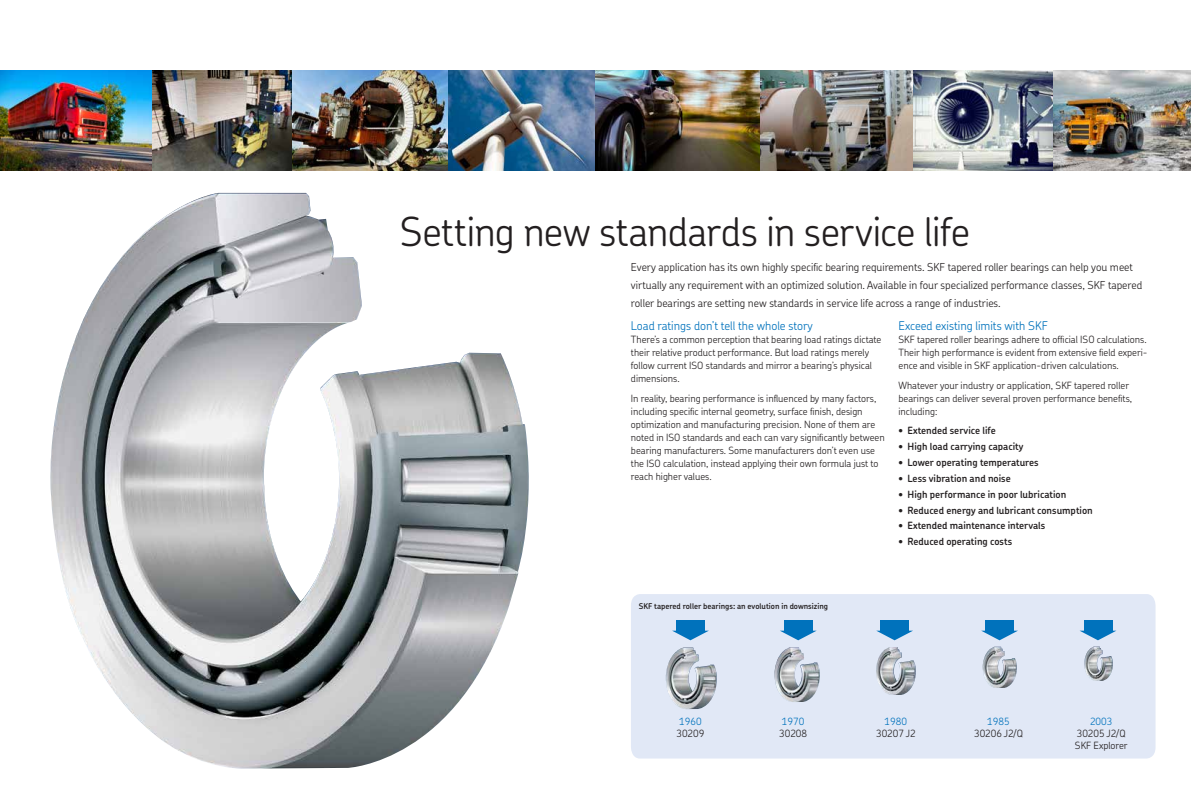
<style>
.page{position:relative;width:1191px;height:794px;background:#fff}
.page>*{position:absolute;margin:0;border:0;box-sizing:border-box;transform-origin:0 0}
.t1{font:300 40px "SKF Chevin";letter-spacing:-.015em;color:#231f20}
.t2{font:300 12px "SKF Chevin";color:#0072bc}
.t3{font:300 11px/18px "SKF Chevin";color:#231f20}
.t4{font:300 10px/13px "SKF Chevin";color:#231f20}
.t5{font:600 10px "SKF Chevin";color:#231f20}
.t6{font:300 10px "SKF Chevin";color:#0072bc}
.t7{font:600 8px "SKF Chevin";color:#231f20}
</style>
<div class="page">
<img style="left:0;top:71px;width:152px;height:99px">
<img style="left:291px;top:71px;width:157px;height:99px">
<img style="left:448px;top:71px;width:147px;height:99px">
<img style="left:760px;top:71px;width:153px;height:99px">
<img style="left:595px;top:71px;width:165px;height:99px">
<img style="left:913px;top:71px;width:277px;height:100px">
<img style="left:1053px;top:71px;width:138px;height:99px">
<img style="left:152px;top:71px;width:139px;height:99px">
<div style="left:631px;top:594px;width:524px;height:164px;background:#e1e8f6"></div>
<img style="left:50px;top:193px;width:479px;height:575px">
<img style="left:665px;top:647px;width:53px;height:62px">
<img style="left:774px;top:647px;width:46px;height:55px">
<img style="left:876px;top:647px;width:40px;height:48px">
<img style="left:982px;top:646px;width:35px;height:42px">
<img style="left:1084px;top:646px;width:29px;height:35px">
<div style="left:676px;top:619px;width:29px;height:12px;background:#0072bc"></div>
<svg style="left:672px;top:630px;width:37px;height:10px"></svg>
<div style="left:784px;top:619px;width:28px;height:12px;background:#0072bc"></div>
<svg style="left:780px;top:630px;width:36px;height:10px"></svg>
<div style="left:880px;top:619px;width:29px;height:12px;background:#0072bc"></div>
<svg style="left:876px;top:630px;width:37px;height:10px"></svg>
<div style="left:985px;top:619px;width:29px;height:12px;background:#0072bc"></div>
<svg style="left:981px;top:630px;width:37px;height:10px"></svg>
<div style="left:1083px;top:619px;width:29px;height:12px;background:#0072bc"></div>
<svg style="left:1079px;top:630px;width:37px;height:10px"></svg>
<h1 class="t1" style="left:400px;top:213px;width:572px">Setting new standards in service life</h1>
<p class="t3" style="left:631px;top:258px;width:513px">Every application has its own highly specific bearing requirements. SKF tapered roller bearings can help you meet virtually any requirement with an optimized solution. Available in four specialized performance classes, SKF tapered roller bearings are setting new standards in service life across a range of industries.</p>
<p class="t2" style="left:631px;top:320px;width:183px">Load ratings don’t tell the whole story</p>
<p class="t4" style="left:631px;top:334px;width:252px">There’s a common perception that bearing load ratings dictate their relative product performance. But load ratings merely follow current ISO standards and mirror a bearing’s physical dimensions.</p>
<p class="t4" style="left:631px;top:392px;width:255px">In reality, bearing performance is influenced by many factors, including specific internal geometry, surface finish, design optimization and manufacturing precision. None of them are noted in ISO standards and each can vary significantly between bearing manufacturers. Some manufacturers don’t even use the ISO calculation, instead applying their own formula just to reach higher values.</p>
<p class="t2" style="left:898px;top:320px;width:151px">Exceed existing limits with SKF</p>
<p class="t4" style="left:898px;top:334px;width:251px;text-align:justify">SKF tapered roller bearings adhere to official ISO calculations.<br>Their high performance is evident from extensive field experi&shy;ence and visible in SKF application-driven calculations.</p>
<p class="t4" style="left:898px;top:379px;width:235px">Whatever your industry or application, SKF tapered roller bearings can deliver several proven performance benefits, including:</p>
<p class="t5" style="left:898px;top:426px;width:99px">• Extended service life</p>
<p class="t5" style="left:898px;top:442px;width:126px">• High load carrying capacity</p>
<p class="t5" style="left:898px;top:458px;width:142px">• Lower operating temperatures</p>
<p class="t5" style="left:898px;top:474px;width:114px">• Less vibration and noise</p>
<p class="t5" style="left:898px;top:489px;width:169px">• High performance in poor lubrication</p>
<p class="t5" style="left:898px;top:505px;width:196px">• Reduced energy and lubricant consumption</p>
<p class="t5" style="left:898px;top:521px;width:148px">• Extended maintenance intervals</p>
<p class="t5" style="left:898px;top:537px;width:115px">• Reduced operating costs</p>
<p class="t7" style="left:639px;top:602px;width:191px">SKF tapered roller bearings: an evolution in downsizing</p>
<p class="t6" style="left:679px;top:717px;width:24px">1960</p>
<p class="t4" style="left:676px;top:727px;width:29px">30209</p>
<p class="t6" style="left:782px;top:717px;width:24px">1970</p>
<p class="t4" style="left:779px;top:727px;width:29px">30208</p>
<p class="t6" style="left:884px;top:717px;width:24px">1980</p>
<p class="t4" style="left:876px;top:727px;width:41px">30207 J2</p>
<p class="t6" style="left:987px;top:717px;width:24px">1985</p>
<p class="t4" style="left:974px;top:727px;width:50px">30206 J2/Q</p>
<p class="t6" style="left:1090px;top:717px;width:24px">2003</p>
<p class="t4" style="left:1075px;top:728px;width:54px;line-height:12px">30205 J2/Q<br>SKF Explorer</p>
</div>
